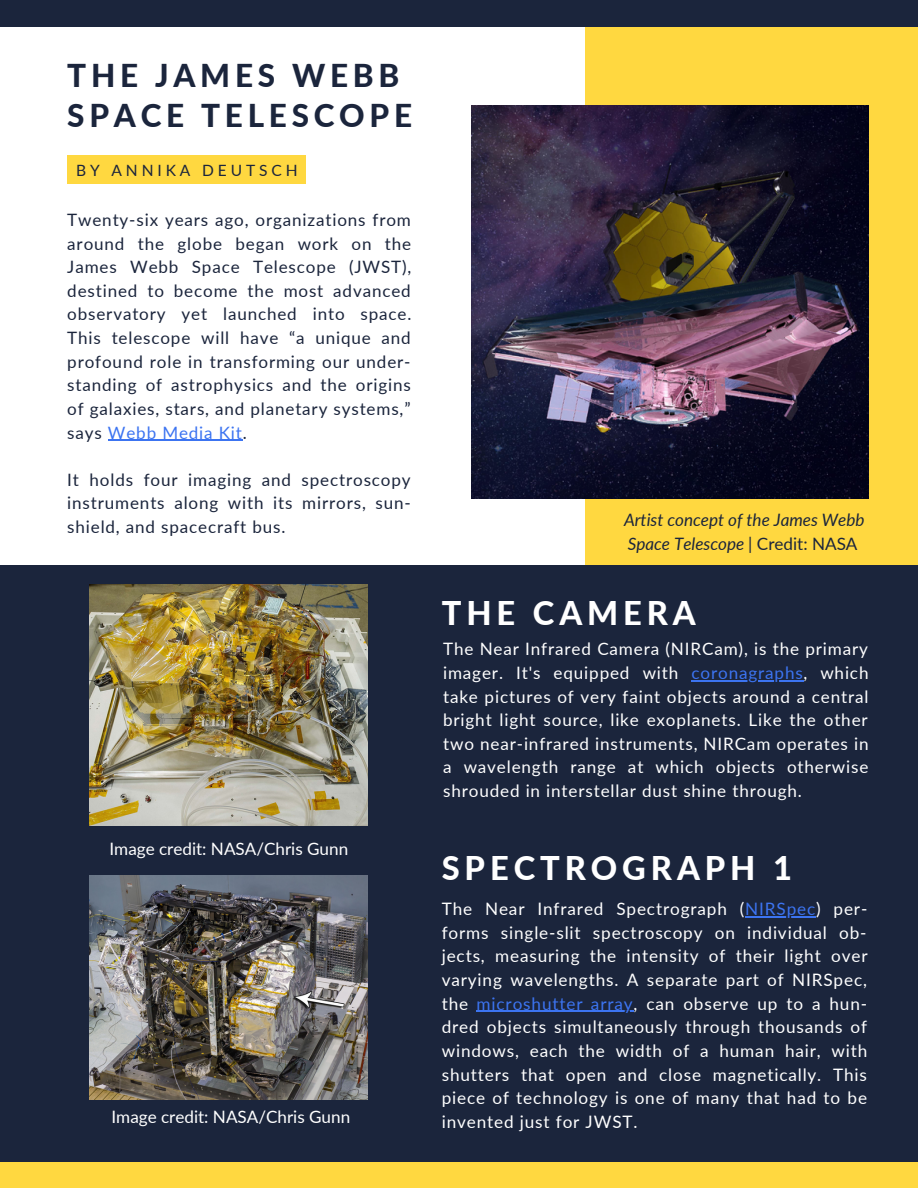
<style>
.page{position:relative;width:918px;height:1188px;background:#fff}
.page>*{position:absolute;margin:0;border:0;box-sizing:border-box;transform-origin:0 0}
.t1{font:800 32.7px "Lato";letter-spacing:.15em;color:#fff}
.t2{font:800 31.5px/39.3px "Lato";letter-spacing:.15em;color:#1b253c}
.t3{font:17.1px/23.7px "Lato";letter-spacing:.05em;color:#fff;text-align:justify}
.t4{font:17.1px/23.7px "Lato";letter-spacing:.05em;color:#1b253c;text-align:justify}
.t5{font:italic 17.1px "Lato";color:#1b253c}
.t6{font:17.1px "Lato";color:#fff}
.t7{font:15.6px "Lato";letter-spacing:.25em;color:#1b253c}
.s1{color:#3c74f1}
.s2{font-style:normal}
</style>
<div class="page">
<div style="left:585px;top:13px;width:333px;height:571px;background:#ffd840"></div>
<div style="left:0;top:565px;width:918px;height:623px;background:#1b253c"></div>
<div style="left:0;top:0;width:918px;height:26px;background:#1b253c"></div>
<div style="left:0;top:1162px;width:918px;height:26px;background:#ffd840"></div>
<div style="left:67px;top:155px;width:239px;height:28px;background:#ffd840"></div>
<img style="left:471px;top:105px;width:397px;height:394px">
<img style="left:90px;top:584px;width:278px;height:242px">
<img style="left:90px;top:876px;width:278px;height:224px">
<hr style="left:108px;top:440px;width:135px;height:1px;background:#3c74f1">
<hr style="left:692px;top:680px;width:112px;height:1px;background:#3c74f1">
<hr style="left:745px;top:916px;width:71px;height:1px;background:#3c74f1">
<hr style="left:477px;top:1011px;width:157px;height:1px;background:#3c74f1">
<p class="t2" style="left:67px;top:56px;width:346px">THE JAMES WEBB<br>SPACE TELESCOPE</p>
<p class="t7" style="left:76px;top:160px;width:223px">BY ANNIKA DEUTSCH</p>
<p class="t4" style="left:67px;top:207px;width:346px">Twenty-six years ago, organizations from around the globe began work on the James Webb Space Telescope (JWST), destined to become the most advanced observatory yet launched into space.<br>This telescope will have “a unique and profound role in transforming our under&shy;standing of astrophysics and the origins of galaxies, stars, and planetary systems,” says <span class="s1">Webb Media Kit</span>.</p>
<p class="t4" style="left:67px;top:467px;width:345px">It holds four imaging and spectroscopy instruments along with its mirrors, sun&shy;shield, and spacecraft bus.</p>
<p class="t6" style="left:110px;top:838px;width:240px">Image credit: NASA/Chris Gunn</p>
<p class="t6" style="left:112px;top:1106px;width:240px">Image credit: NASA/Chris Gunn</p>
<p class="t5" style="left:624px;top:509px;width:242px">Artist concept of the James Webb</p>
<p class="t5" style="left:628px;top:533px;width:231px">Space Telescope <span class="s2">| Credit: NASA</span></p>
<p class="t1" style="left:442px;top:593px;width:256px">THE CAMERA</p>
<p class="t3" style="left:443px;top:637px;width:427px">The Near Infrared Camera (NIRCam), is the primary imager. It's equipped with <span class="s1">coronagraphs</span>, which take pictures of very faint objects around a central bright light source, like exoplanets. Like the other two near-infrared instruments, NIRCam operates in a wavelength range at which objects otherwise shrouded in interstellar dust shine through.</p>
<p class="t1" style="left:442px;top:848px;width:352px">SPECTROGRAPH 1</p>
<p class="t3" style="left:442px;top:897px;width:427px">The Near Infrared Spectrograph (<span class="s1">NIRSpec</span>) per&shy;forms single-slit spectroscopy on individual ob&shy;jects, measuring the intensity of their light over varying wavelengths. A separate part of NIRSpec, the <span class="s1">microshutter array</span>, can observe up to a hun&shy;dred objects simultaneously through thousands of windows, each the width of a human hair, with shutters that open and close magnetically. This piece of technology is one of many that had to be invented just for JWST.</p>
</div>
